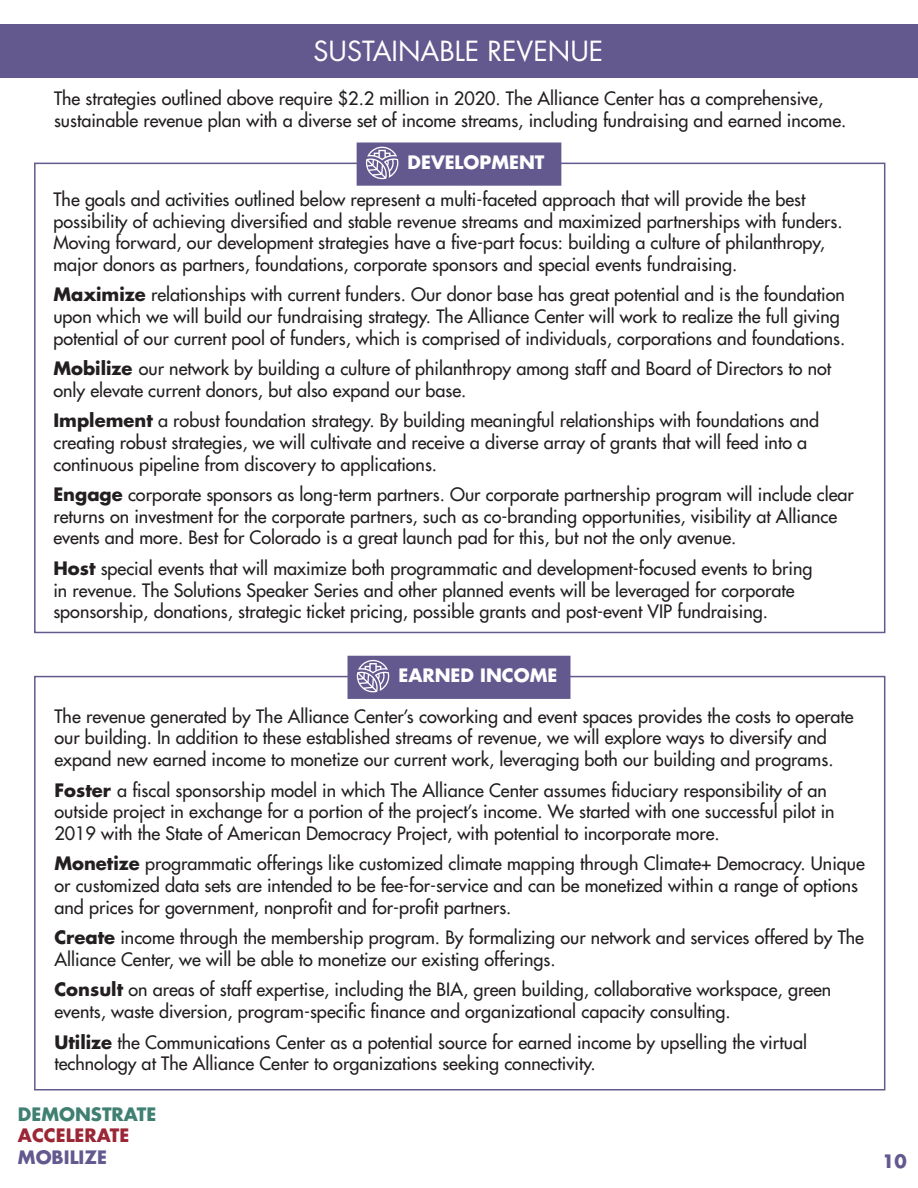
<style>
.page{position:relative;width:918px;height:1188px;background:#fff}
.page>*{position:absolute;margin:0;border:0;box-sizing:border-box;transform-origin:0 0}
.t1{font:27px "Futura Std";color:#fff}
.t2{font:500 18px/21.6px "Futura Std";color:#231f20}
.t3{font:700 18px "Futura Std";color:#fff}
.t4{font:700 18px "Futura Std";color:#3f8073}
.t5{font:700 18px "Futura Std";color:#9b2635}
.t6{font:700 18px "Futura Std";color:#64598f}
.s1{font-weight:700}
</style>
<div class="page">
<div style="left:0;top:24px;width:918px;height:54px;background:#64598f"></div>
<div style="left:357px;top:142px;width:204px;height:44px;background:#64598f;border:2px solid #64598f"></div>
<svg style="left:366px;top:147px;width:32px;height:32px"></svg>
<div style="left:348px;top:656px;width:222px;height:43px;background:#64598f"></div>
<svg style="left:357px;top:660px;width:32px;height:32px"></svg>
<p class="t1" style="left:313px;top:33px;width:291px">SUSTAINABLE REVENUE</p>
<p class="t2" style="left:54px;top:88px;width:794px">The strategies outlined above require $2.2 million in 2020. The Alliance Center has a comprehensive, sustainable revenue plan with a diverse set of income streams, including fundraising and earned income.</p>
<p class="t3" style="left:408px;top:150px;width:138px">DEVELOPMENT</p>
<p class="t2" style="left:53px;top:189px;width:791px">The goals and activities outlined below represent a multi-faceted approach that will provide the best possibility of achieving diversified and stable revenue streams and maximized partnerships with funders.<br>Moving forward, our development strategies have a five-part focus: building a culture of philanthropy, major donors as partners, foundations, corporate sponsors and special events fundraising.</p>
<p class="t2" style="left:53px;top:284px;width:793px"><span class="s1">Maximize</span> relationships with current funders. Our donor base has great potential and is the foundation upon which we will build our fundraising strategy. The Alliance Center will work to realize the full giving potential of our current pool of funders, which is comprised of individuals, corporations and foundations.</p>
<p class="t2" style="left:53px;top:358px;width:779px"><span class="s1">Mobilize</span> our network by building a culture of philanthropy among staff and Board of Directors to not only elevate current donors, but also expand our base.</p>
<p class="t2" style="left:53px;top:410px;width:767px"><span class="s1">Implement</span> a robust foundation strategy. By building meaningful relationships with foundations and creating robust strategies, we will cultivate and receive a diverse array of grants that will feed into a continuous pipeline from discovery to applications.</p>
<p class="t2" style="left:53px;top:484px;width:802px"><span class="s1">Engage</span> corporate sponsors as long-term partners. Our corporate partnership program will include clear returns on investment for the corporate partners, such as co-branding opportunities, visibility at Alliance events and more. Best for Colorado is a great launch pad for this, but not the only avenue.</p>
<p class="t2" style="left:53px;top:558px;width:761px"><span class="s1">Host</span> special events that will maximize both programmatic and development-focused events to bring in revenue. The Solutions Speaker Series and other planned events will be leveraged for corporate sponsorship, donations, strategic ticket pricing, possible grants and post-event VIP fundraising.</p>
<p class="t3" style="left:399px;top:663px;width:160px">EARNED INCOME</p>
<p class="t2" style="left:54px;top:705px;width:801px">The revenue generated by The Alliance Center’s coworking and event spaces provides the costs to operate our building. In addition to these established streams of revenue, we will explore ways to diversify and expand new earned income to monetize our current work, leveraging both our building and programs.</p>
<p class="t2" style="left:54px;top:779px;width:782px"><span class="s1">Foster</span> a fiscal sponsorship model in which The Alliance Center assumes fiduciary responsibility of an outside project in exchange for a portion of the project’s income. We started with one successful pilot in<br>2019 with the State of American Democracy Project, with potential to incorporate more.</p>
<p class="t2" style="left:54px;top:853px;width:812px"><span class="s1">Monetize</span> programmatic offerings like customized climate mapping through Climate+ Democracy. Unique or customized data sets are intended to be fee-for-service and can be monetized within a range of options and prices for government, nonprofit and for-profit partners.</p>
<p class="t2" style="left:54px;top:927px;width:811px"><span class="s1">Create</span> income through the membership program. By formalizing our network and services offered by The<br>Alliance Center, we will be able to monetize our existing offerings.</p>
<p class="t2" style="left:54px;top:979px;width:778px"><span class="s1">Consult</span> on areas of staff expertise, including the BIA, green building, collaborative workspace, green events, waste diversion, program-specific finance and organizational capacity consulting.</p>
<p class="t2" style="left:54px;top:1031px;width:754px"><span class="s1">Utilize</span> the Communications Center as a potential source for earned income by upselling the virtual technology at The Alliance Center to organizations seeking connectivity.</p>
<p class="t4" style="left:18px;top:1102px;width:140px">DEMONSTRATE</p>
<p class="t5" style="left:18px;top:1123px;width:113px">ACCELERATE</p>
<p class="t6" style="left:18px;top:1145px;width:91px">MOBILIZE</p>
<p class="t6" style="left:882px;top:1150px;width:26px">10</p>
</div>
